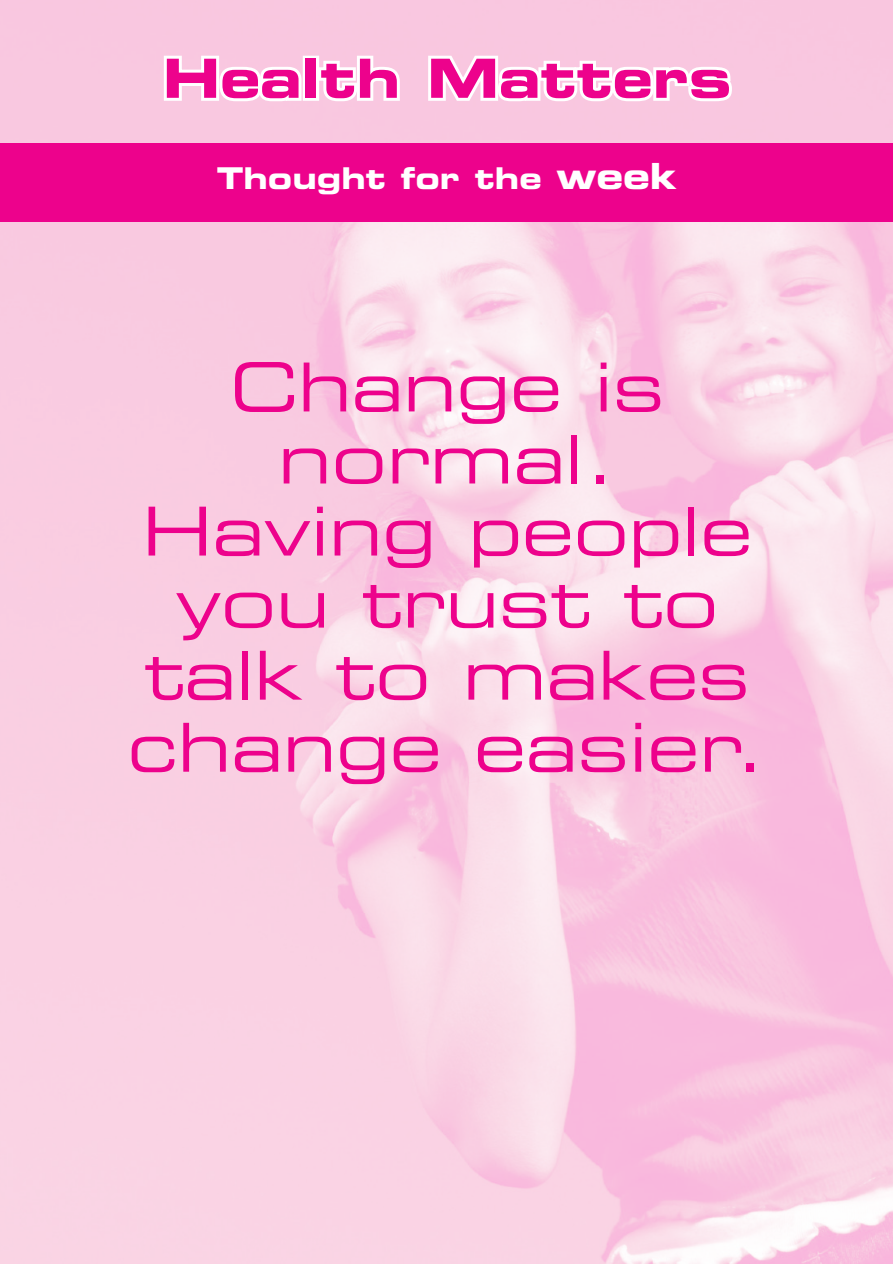
<style>
.page{position:relative;width:893px;height:1264px;background:#fff}
.page>*{position:absolute;margin:0;border:0;box-sizing:border-box;transform-origin:0 0}
.t1{font:67.5px/72px "Eurostile Extended Two";color:#ed028c;text-align:center}
.t2{font:54px "Eurostile Bold Extended Two";color:#ed028c}
.t3{font:30px "Eurostile Bold Extended Two";color:#fff}
.s1{font-size:36px}
</style>
<div class="page">
<img style="left:0;top:0;width:892px;height:1263px">
<div style="left:0;top:143px;width:892px;height:78px;background:#ed028c"></div>
<svg style="left:161px;top:53px;width:143px;height:51px"></svg>
<div style="left:303px;top:56px;width:16px;height:45px;border:6px solid #fff"></div>
<svg style="left:315px;top:53px;width:88px;height:51px"></svg>
<svg style="left:425px;top:53px;width:309px;height:51px"></svg>
<p class="t2" style="left:163px;top:40px;width:570px">Health Matters</p>
<p class="t3" style="left:217px;top:157px;width:462px">Thought for the <span class="s1">week</span></p>
<p class="t1" style="left:128px;top:350px;width:640px">Change is normal.<br>Having people you trust to talk to makes change easier.</p>
</div>
